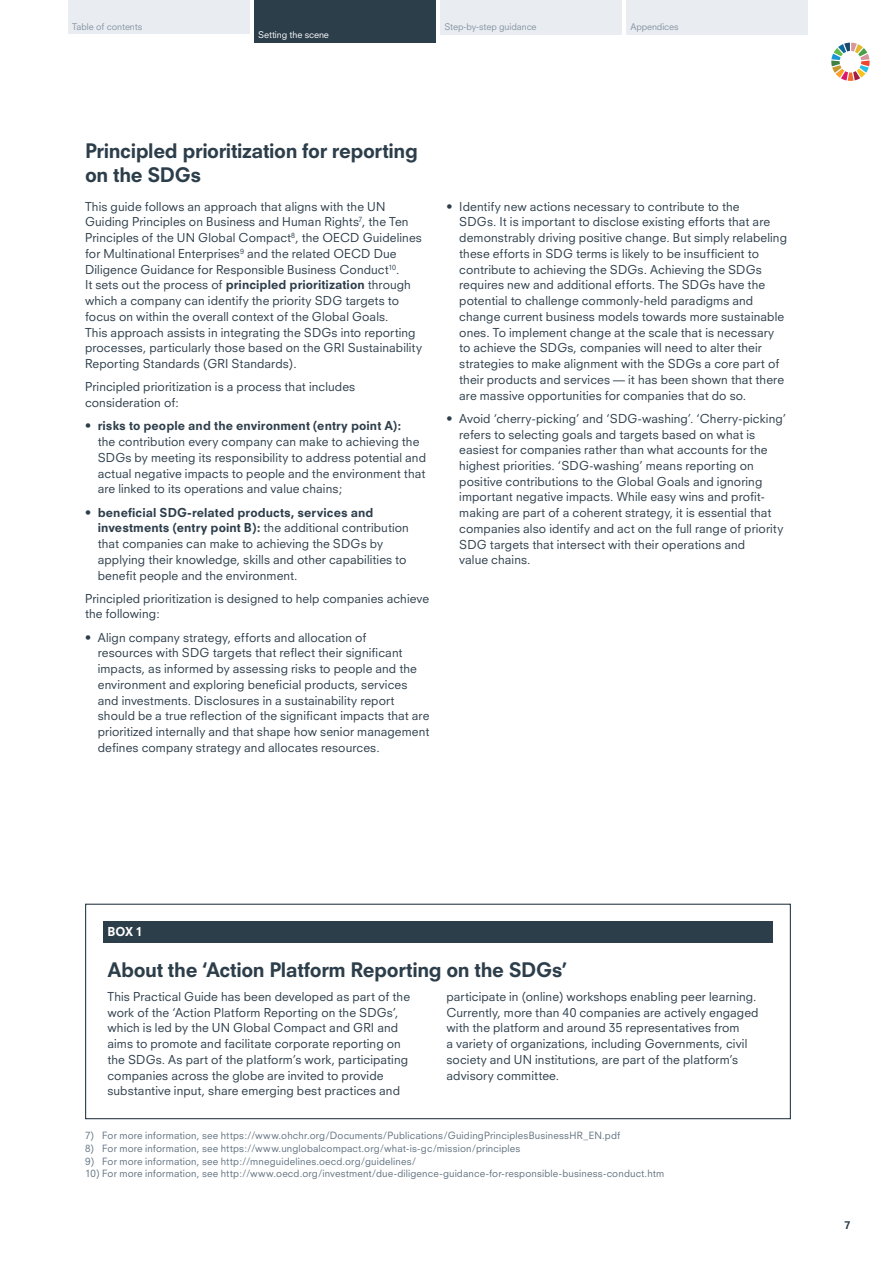
<style>
.page{position:relative;width:893px;height:1263px;background:#fff}
.page>*{position:absolute;margin:0;border:0;box-sizing:border-box;transform-origin:0 0}
.t1{font:800 19.5px/24px "Neuzeit S";letter-spacing:-.02em;color:#2d3e4b}
.t2{font:12px/15.8px "Neuzeit S";letter-spacing:.01em;color:#2d3e4b}
.t3{font:800 12px "Neuzeit S";color:#fff}
.t4{font:800 10.5px "Neuzeit S";color:#2d3e4b}
.t5{font:9.75px "Neuzeit S";letter-spacing:.015em;color:#617280}
.t6{font:9px "Neuzeit S";letter-spacing:-.01em;color:#8694a2}
.t7{font:9px "Neuzeit S";letter-spacing:-.01em;color:#fff}
.s1{font-weight:800}
</style>
<div class="page">
<div style="left:626px;top:0;width:182px;height:34px;background:#e9edf1"></div>
<div style="left:440px;top:0;width:182px;height:34px;background:#e9edf1"></div>
<div style="left:68px;top:0;width:182px;height:34px;background:#e9edf1"></div>
<div style="left:254px;top:0;width:182px;height:43px;background:#2d3e4b"></div>
<svg style="left:831px;top:43px;width:39px;height:38px"></svg>
<div style="left:103px;top:921px;width:670px;height:21px;background:#2d3e4b"></div>
<div style="left:85px;top:904px;width:706px;height:215px;border:1px solid #2d3e4b"></div>
<p class="t6" style="left:72px;top:22px;width:71px">Table of contents</p>
<p class="t7" style="left:258px;top:31px;width:72px">Setting the scene</p>
<p class="t6" style="left:444px;top:22px;width:94px">Step-by-step guidance</p>
<p class="t6" style="left:630px;top:22px;width:50px">Appendices</p>
<h1 class="t1" style="left:85px;top:141px;width:334px">Principled prioritization for reporting on the SDGs</h1>
<p class="t2" style="left:85px;top:199px;width:338px">This guide follows an approach that aligns with the UN Guiding Principles on Business and Human Rights<sup>7</sup>, the Ten Principles of the UN Global Compact<sup>8</sup>, the OECD Guidelines for Multinational Enterprises<sup>9</sup> and the related OECD Due Diligence Guidance for Responsible Business Conduct<sup>10</sup>.<br>It sets out the process of <span class="s1">principled prioritization</span> through which a company can identify the priority SDG targets to focus on within the overall context of the Global Goals.<br>This approach assists in integrating the SDGs into reporting processes, particularly those based on the GRI Sustainability Reporting Standards (GRI Standards).</p>
<p class="t2" style="left:85px;top:380px;width:272px">Principled prioritization is a process that includes consideration of:</p>
<p class="t2" style="left:98px;top:419px;width:330px;text-indent:-13px">• <span class="s1">risks to people and the environment (entry point A):<br></span>the contribution every company can make to achieving the SDGs by meeting its responsibility to address potential and actual negative impacts to people and the environment that are linked to its operations and value chains;</p>
<p class="t2" style="left:98px;top:505px;width:313px;text-indent:-13px">• <span class="s1">beneficial SDG-related products, services and investments (entry point B):</span> the additional contribution that companies can make to achieving the SDGs by applying their knowledge, skills and other capabilities to benefit people and the environment.</p>
<p class="t2" style="left:85px;top:591px;width:346px">Principled prioritization is designed to help companies achieve the following:</p>
<p class="t2" style="left:98px;top:630px;width:333px;text-indent:-13px">• Align company strategy, efforts and allocation of<br>resources with SDG targets that reflect their significant impacts, as informed by assessing risks to people and the environment and exploring beneficial products, services and investments. Disclosures in a sustainability report should be a true reflection of the significant impacts that are prioritized internally and that shape how senior management defines company strategy and allocates resources.</p>
<p class="t2" style="left:459px;top:199px;width:329px;text-indent:-13px">• Identify new actions necessary to contribute to the<br>SDGs. It is important to disclose existing efforts that are demonstrably driving positive change. But simply relabeling these efforts in SDG terms is likely to be insufficient to contribute to achieving the SDGs. Achieving the SDGs requires new and additional efforts. The SDGs have the potential to challenge commonly-held paradigms and change current business models towards more sustainable ones. To implement change at the scale that is necessary to achieve the SDGs, companies will need to alter their strategies to make alignment with the SDGs a core part of their products and services — it has been shown that there are massive opportunities for companies that do so.</p>
<p class="t2" style="left:459px;top:411px;width:328px;text-indent:-13px">• Avoid ‘cherry-picking’ and ‘SDG-washing’. ‘Cherry-picking’ refers to selecting goals and targets based on what is easiest for companies rather than what accounts for the highest priorities. ‘SDG-washing’ means reporting on positive contributions to the Global Goals and ignoring important negative impacts. While easy wins and profit&shy;making are part of a coherent strategy, it is essential that companies also identify and act on the full range of priority SDG targets that intersect with their operations and<br>value chains.</p>
<p class="t3" style="left:107px;top:926px;width:37px">BOX 1</p>
<h1 class="t1" style="left:107px;top:959px;width:461px">About the ‘Action Platform Reporting on the SDGs’</h1>
<p class="t2" style="left:107px;top:989px;width:304px">This Practical Guide has been developed as part of the work of the ‘Action Platform Reporting on the SDGs’, which is led by the UN Global Compact and GRI and aims to promote and facilitate corporate reporting on the SDGs. As part of the platform’s work, participating companies across the globe are invited to provide substantive input, share emerging best practices and</p>
<p class="t2" style="left:446px;top:989px;width:314px">participate in (online) workshops enabling peer learning.<br>Currently, more than 40 companies are actively engaged with the platform and around 35 representatives from<br>a variety of organizations, including Governments, civil society and UN institutions, are part of the platform’s advisory committee.</p>
<p class="t5" style="left:85px;top:1131px;width:537px">7) For more information, see https://www.ohchr.org/Documents/Publications/GuidingPrinciplesBusinessHR_EN.pdf</p>
<p class="t5" style="left:85px;top:1144px;width:437px">8) For more information, see https://www.unglobalcompact.org/what-is-gc/mission/principles</p>
<p class="t5" style="left:85px;top:1156px;width:332px">9) For more information, see http://mneguidelines.oecd.org/guidelines/</p>
<p class="t5" style="left:85px;top:1169px;width:581px">10) For more information, see http://www.oecd.org/investment/due-diligence-guidance-for-responsible-business-conduct.htm</p>
<p class="t4" style="left:845px;top:1221px;width:7px">7</p>
</div>
